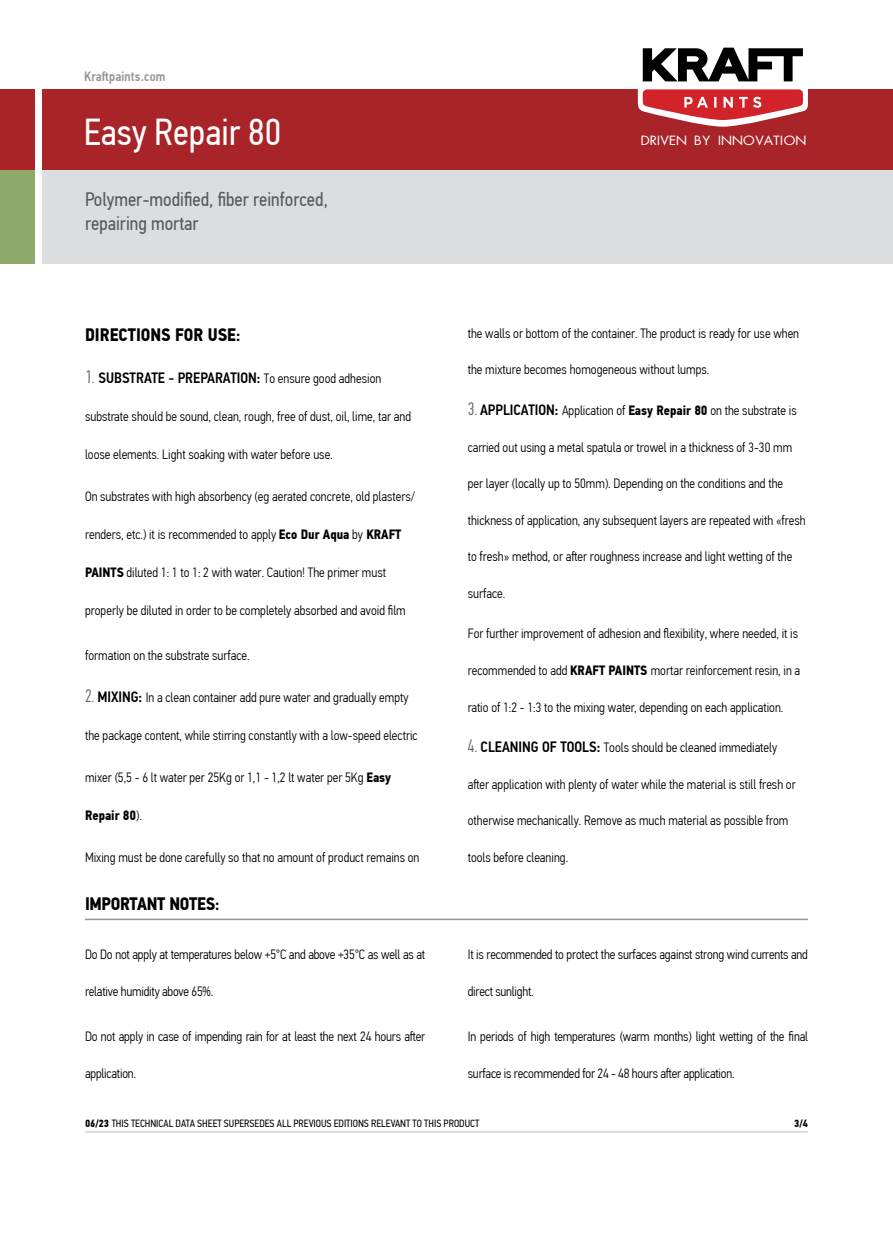
<style>
.page{position:relative;width:893px;height:1234px;background:#fff}
.page>*{position:absolute;margin:0;border:0;box-sizing:border-box;transform-origin:0 0}
.t1{font:37.5px "PF Din Text Cond Pro";color:#fff}
.t2{font:19.5px/23.4px "PF Din Text Cond Pro";color:#58595b}
.t3{font:700 18px "PF Din Text Cond Pro";color:#000}
.t4{font:500 15px "PF Din Text Cond Pro";color:#000}
.t5{font:300 13.5px "PF Din Text Cond Pro";color:#000}
.t6{font:13.5px "UB Future";color:#fff;scale:1.1 1}
.t7{font:500 13.5px "PF Din Text Cond Pro";letter-spacing:.01em;color:#939598}
.t8{font:700 13.5px "PF Din Text Cond Pro";color:#000}
.t9{font:10.5px "PF Din Text Cond Pro";color:#000}
.t10{font:700 10.5px "PF Din Text Cond Pro";color:#000}
.s1{font-weight:500}
.s2{font-family:"PF Din Text Comp Pro";font-weight:300;font-size:18px;color:#636466}
.s3{font-weight:300;font-size:13.5px}
.s4{font-weight:700}
.s5{font-family:"PF Din Text Comp Pro";font-size:18px;color:#636466}
.s6{font-weight:500;font-size:15px}
.s7{font-weight:300}
</style>
<div class="page">
<div style="left:43px;top:89px;width:850px;height:81px;background:#a82428"></div>
<div style="left:0;top:89px;width:34px;height:81px;background:#a82428"></div>
<svg style="left:638px;top:47px;width:170px;height:80px"></svg>
<div style="left:43px;top:170px;width:850px;height:94px;background:#dcddde"></div>
<hr style="left:85px;top:918px;width:723px;height:1px;background:#939598">
<hr style="left:85px;top:1131px;width:723px;height:1px;background:#bcbec0">
<div style="left:0;top:170px;width:34px;height:94px;background:#8daa68"></div>
<p class="t7" style="left:84px;top:69px;width:83px">Kraftpaints.com</p>
<p class="t1" style="left:84px;top:109px;width:199px">Easy Repair 80</p>
<p class="t2" style="left:85px;top:188px;width:244px">Polymer-modified, fiber reinforced, repairing mortar</p>
<p class="t3" style="left:85px;top:324px;width:157px">DIRECTIONS FOR USE<span class="s1">:</span></p>
<p class="t4" style="left:85px;top:369px;width:298px"><span class="s2">1.</span> SUBSTRATE - PREPARATION: <span class="s3">To ensure good adhesion</span></p>
<p class="t5" style="left:85px;top:409px;width:327px">substrate should be sound, clean, rough, free of dust, oil, lime, tar and</p>
<p class="t5" style="left:85px;top:446px;width:249px">loose elements. Light soaking with water before use.</p>
<p class="t5" style="left:85px;top:489px;width:332px">On substrates with high absorbency (eg aerated concrete, old plasters/</p>
<p class="t5" style="left:85px;top:526px;width:318px">renders, etc.) it is recommended to apply <span class="s4">Eco Dur Aqua</span> by <span class="s4">KRAFT</span></p>
<p class="t5" style="left:85px;top:564px;width:303px"><span class="s4">PAINTS</span> diluted 1: 1 to 1: 2 with water. Caution! The primer must</p>
<p class="t5" style="left:85px;top:602px;width:322px">properly be diluted in order to be completely absorbed and avoid film</p>
<p class="t5" style="left:85px;top:647px;width:166px">formation on the substrate surface.</p>
<p class="t5" style="left:85px;top:689px;width:325px"><span class="s5">2.</span> <span class="s6">MIXING:</span> In a clean container add pure water and gradually empty</p>
<p class="t5" style="left:85px;top:727px;width:334px">the package content, while stirring constantly with a low-speed electric</p>
<p class="t5" style="left:85px;top:769px;width:308px">mixer (5,5 - 6 lt water per 25Kg or 1,1 - 1,2 lt water per 5Kg <span class="s4">Easy</span></p>
<p class="t8" style="left:85px;top:806px;width:58px">Repair 80<span class="s7">).</span></p>
<p class="t5" style="left:85px;top:849px;width:336px">Mixing must be done carefully so that no amount of product remains on</p>
<p class="t6" style="left:640px;top:133px;width:152px">DRIVEN BY INNOVATION</p>
<p class="t5" style="left:468px;top:325px;width:333px">the walls or bottom of the container. The product is ready for use when</p>
<p class="t5" style="left:468px;top:362px;width:243px">the mixture becomes homogeneous without lumps.</p>
<p class="t5" style="left:468px;top:402px;width:331px"><span class="s5">3.</span> <span class="s6">APPLICATION:</span> Application of <span class="s4">Easy Repair 80</span> on the substrate is</p>
<p class="t5" style="left:468px;top:439px;width:326px">carried out using a metal spatula or trowel in a thickness of 3-30 mm</p>
<p class="t5" style="left:468px;top:475px;width:317px">per layer (locally up to 50mm). Depending on the conditions and the</p>
<p class="t5" style="left:468px;top:512px;width:340px">thickness of application, any subsequent layers are repeated with «fresh</p>
<p class="t5" style="left:468px;top:548px;width:326px">to fresh» method, or after roughness increase and light wetting of the</p>
<p class="t5" style="left:468px;top:585px;width:39px">surface.</p>
<p class="t5" style="left:468px;top:626px;width:332px">For further improvement of adhesion and flexibility, where needed, it is</p>
<p class="t5" style="left:468px;top:662px;width:334px">recommended to add <span class="s4">KRAFT PAINTS</span> mortar reinforcement resin, in a</p>
<p class="t5" style="left:468px;top:699px;width:317px">ratio of 1:2 - 1:3 to the mixing water, depending on each application.</p>
<p class="t5" style="left:468px;top:739px;width:311px"><span class="s5">4.</span> <span class="s6">CLEANING OF TOOLS:</span> Tools should be cleaned immediately</p>
<p class="t5" style="left:468px;top:776px;width:330px">after application with plenty of water while the material is still fresh or</p>
<p class="t5" style="left:468px;top:812px;width:322px">otherwise mechanically. Remove as much material as possible from</p>
<p class="t5" style="left:468px;top:849px;width:102px">tools before cleaning.</p>
<p class="t3" style="left:85px;top:892px;width:136px">IMPORTANT NOTES<span class="s1">:</span></p>
<p class="t5" style="left:85px;top:946px;width:342px">Do Do not apply at temperatures below +5°C and above +35°C as well as at</p>
<p class="t5" style="left:85px;top:983px;width:130px">relative humidity above 65%.</p>
<p class="t5" style="left:85px;top:1028px;width:342px">Do not apply in case of impending rain for at least the next 24 hours after</p>
<p class="t5" style="left:85px;top:1064px;width:53px">application.</p>
<p class="t5" style="left:468px;top:946px;width:342px">It is recommended to protect the surfaces against strong wind currents and</p>
<p class="t5" style="left:468px;top:983px;width:68px">direct sunlight.</p>
<p class="t5" style="left:468px;top:1028px;width:342px">In periods of high temperatures (warm months) light wetting of the final</p>
<p class="t5" style="left:468px;top:1064px;width:268px">surface is recommended for 24 - 48 hours after application.</p>
<p class="t10" style="left:794px;top:1117px;width:15px">3/4</p>
<p class="t9" style="left:85px;top:1117px;width:396px"><span class="s4">06/23</span> ΤHIS TECHNICAL DATA SHEET SUPERSEDES ALL PREVIOUS EDITIONS RELEVANT TO THIS PRODUCT</p>
</div>
